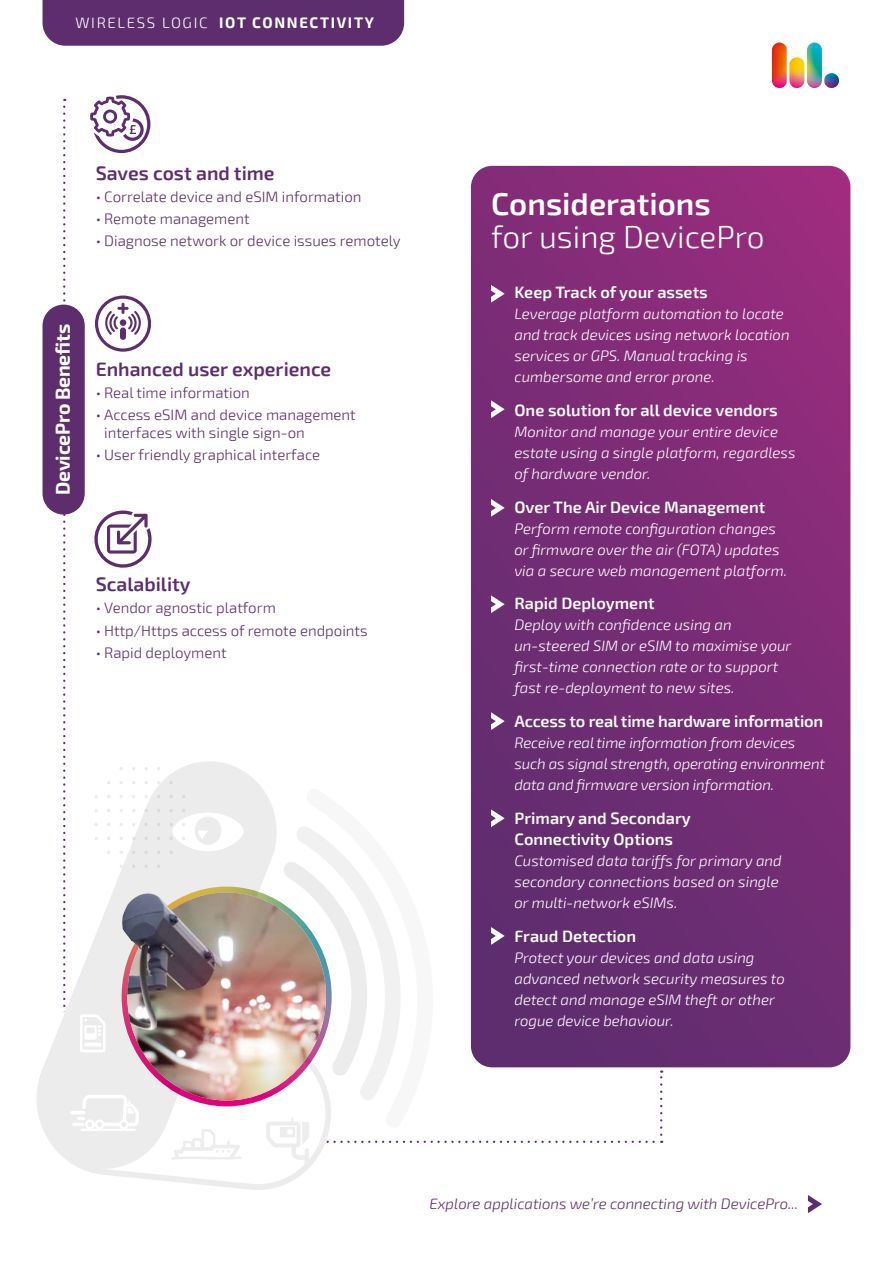
<style>
.page{position:relative;width:893px;height:1263px;background:#fff}
.page>*{position:absolute;margin:0;border:0;box-sizing:border-box;transform-origin:0 0}
.t1{font:300 31.5px "Exo 2";color:#fff}
.t2{font:600 31.5px "Exo 2";color:#fff}
.t3{font:600 19.5px "Exo 2";color:#5d2d6e}
.t4{font:700 19.5px "Exo 2";letter-spacing:-.01em;color:#fff}
.t5{font:600 16.5px/21px "Exo 2";color:#fff}
.t6{font:italic 300 15px/21px "Exo 2";color:#fff}
.t7{font:300 15px/18px "Exo 2";color:#5d2d6e}
.t8{font:italic 300 15px "Exo 2";color:#5d2d6e}
.t9{font:700 15px "Exo 2";letter-spacing:.11em;color:#fff}
.s1{font-weight:300}
</style>
<div class="page">
<div style="left:43px;top:0;width:361px;height:46px;background:#5d2d6e"></div>
<img style="left:772px;top:43px;width:14px;height:45px">
<img style="left:807px;top:43px;width:18px;height:45px">
<img style="left:786px;top:47px;width:5px;height:38px">
<img style="left:791px;top:57px;width:6px;height:31px">
<svg style="left:808px;top:1195px;width:14px;height:18px"></svg>
<svg style="left:471px;top:166px;width:379px;height:901px;background:#7c2c76"></svg>
<svg style="left:491px;top:285px;width:14px;height:18px"></svg>
<svg style="left:491px;top:499px;width:14px;height:18px"></svg>
<svg style="left:491px;top:595px;width:14px;height:18px"></svg>
<svg style="left:491px;top:712px;width:14px;height:18px"></svg>
<svg style="left:491px;top:400px;width:14px;height:18px"></svg>
<svg style="left:63px;top:107px;width:2px;height:644px"></svg>
<div style="left:43px;top:305px;width:42px;height:209px;background:#5d2d6e;border-radius:21px"></div>
<svg style="left:90px;top:95px;width:60px;height:58px"></svg>
<svg style="left:94px;top:510px;width:58px;height:58px"></svg>
<svg style="left:95px;top:296px;width:56px;height:56px"></svg>
<svg style="left:140px;top:1166px;width:170px;height:24px"></svg>
<svg style="left:37px;top:755px;width:249px;height:423px"></svg>
<svg style="left:144px;top:767px;width:4px;height:3px"></svg>
<svg style="left:71px;top:781px;width:591px;height:385px"></svg>
<img style="left:122px;top:892px;width:205px;height:209px">
<p class="t9" style="left:76px;top:13px;width:300px"><span class="s1">WIRELESS LOGIC</span> IOT CONNECTIVITY</p>
<h2 class="t3" style="left:96px;top:161px;width:180px">Saves cost and time</h2>
<p class="t7" style="left:96px;top:188px;width:267px">• Correlate device and eSIM information</p>
<p class="t7" style="left:96px;top:210px;width:155px">• Remote management</p>
<p class="t7" style="left:96px;top:232px;width:306px">• Diagnose network or device issues remotely</p>
<h2 class="t4" style="left:51px;top:495px;width:173px;rotate:-90deg">DevicePro Benefits</h2>
<h2 class="t3" style="left:96px;top:357px;width:237px">Enhanced user experience</h2>
<p class="t7" style="left:96px;top:384px;width:156px">• Real time information</p>
<p class="t7" style="left:104px;top:406px;width:253px;text-indent:-9px">• Access eSIM and device management interfaces with single sign-on</p>
<p class="t7" style="left:96px;top:446px;width:226px">• User friendly graphical interface</p>
<h2 class="t3" style="left:96px;top:573px;width:96px">Scalability</h2>
<p class="t7" style="left:96px;top:599px;width:182px">• Vendor agnostic platform</p>
<p class="t7" style="left:96px;top:622px;width:274px">• Http/Https access of remote endpoints</p>
<p class="t7" style="left:96px;top:644px;width:132px">• Rapid deployment</p>
<h1 class="t2" style="left:491px;top:186px;width:221px">Considerations</h1>
<h1 class="t1" style="left:491px;top:219px;width:275px">for using DevicePro</h1>
<p class="t5" style="left:514px;top:282px;width:195px">Keep Track of your assets</p>
<p class="t6" style="left:514px;top:304px;width:277px">Leverage platform automation to locate and track devices using network location services or GPS. Manual tracking is cumbersome and error prone.</p>
<p class="t5" style="left:514px;top:400px;width:265px">One solution for all device vendors</p>
<p class="t6" style="left:514px;top:421px;width:283px">Monitor and manage your entire device estate using a single platform, regardless of hardware vendor.</p>
<p class="t5" style="left:514px;top:497px;width:252px">Over The Air Device Management</p>
<p class="t6" style="left:514px;top:518px;width:274px">Perform remote configuration changes or firmware over the air (FOTA) updates via a secure web management platform.</p>
<p class="t5" style="left:514px;top:593px;width:142px">Rapid Deployment</p>
<p class="t6" style="left:514px;top:615px;width:278px">Deploy with confidence using an un-steered SIM or eSIM to maximise your first-time connection rate or to support fast re-deployment to new sites.</p>
<p class="t5" style="left:514px;top:711px;width:310px">Access to real time hardware information</p>
<p class="t6" style="left:514px;top:733px;width:312px">Receive real time information from devices such as signal strength, operating environment data and firmware version information.</p>
<p class="t5" style="left:514px;top:808px;width:178px">Primary and Secondary<br>Connectivity Options</p>
<p class="t6" style="left:514px;top:850px;width:269px">Customised data tariffs for primary and secondary connections based on single or multi-network eSIMs.</p>
<p class="t5" style="left:514px;top:926px;width:123px">Fraud Detection</p>
<p class="t6" style="left:514px;top:947px;width:272px">Protect your devices and data using advanced network security measures to detect and manage eSIM theft or other rogue device behaviour.</p>
<p class="t8" style="left:429px;top:1195px;width:370px">Explore applications we’re connecting with DevicePro...</p>
</div>
